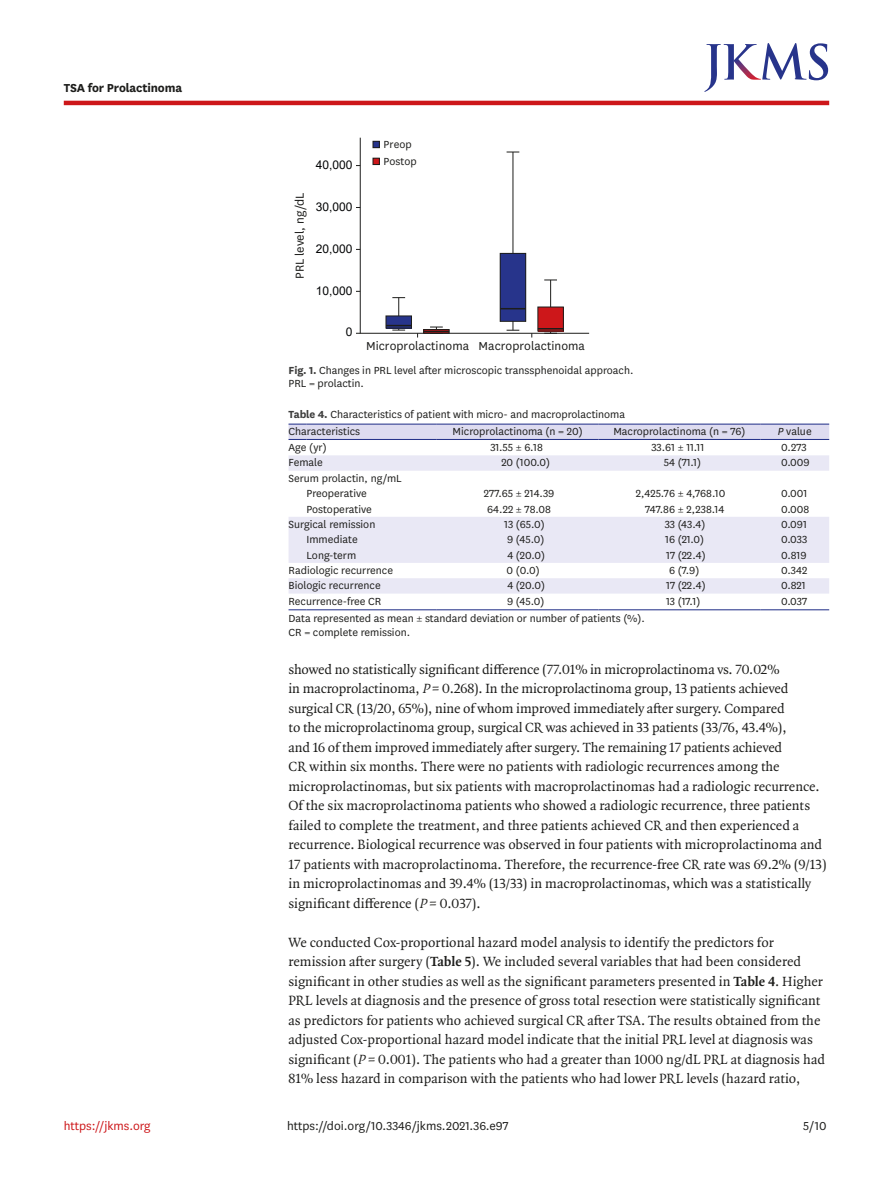
<style>
.page{position:relative;width:893px;height:1191px;background:#fff}
.page>*{position:absolute;margin:0;border:0;box-sizing:border-box;transform-origin:0 0}
.body_p{font:14.25px/19.5px "Quadraat OT";color:#1d1d1b}
.doi_running_footer{font:13.5px "National";letter-spacing:.005em;color:#1d1d1b}
.alt-title-type{font:700 13.5px "National";letter-spacing:-.01em;color:#1d1d1b}
.t1{font:13.5px "National";color:#cd171a}
.tbody_entry{font:12px "National";color:#1d1d1b}
.fig_caption{font:12px/16.8px "National";color:#1d1d1b}
.thead_entry{font:12px "National";color:#1d1d1b}
.table-wrap_caption{font:12px "National";color:#1d1d1b}
.table-wrap-foot_p_fi{font:12px "National";color:#1d1d1b}
.t2{font:12px "Arial";color:#020304}
.table-wrap-foot_p{font:12px "National";color:#1d1d1b}
.s1{font-weight:700;color:#3d3d3c}
.s2{font-style:italic}
.s3{font-weight:700}
</style>
<div class="page">
<hr style="left:64px;top:101px;width:765px;height:4px;background:#cd171a">
<svg style="left:704px;top:43px;width:124px;height:49px"></svg>
<svg style="left:289px;top:455px;width:540px;height:138px;fill:#e9e8f5"></svg>
<svg style="left:289px;top:423px;width:540px;height:17px;background:#d2d1e9"></svg>
<hr style="left:306px;top:439px;width:131px;height:1px;background:#27348b">
<hr style="left:437px;top:439px;width:162px;height:1px;background:#27348b">
<hr style="left:599px;top:439px;width:161px;height:1px;background:#27348b">
<hr style="left:760px;top:439px;width:69px;height:1px;background:#27348b">
<svg style="left:289px;top:609px;width:17px;height:1px"></svg>
<hr style="left:306px;top:609px;width:131px;height:1px;background:#27348b">
<hr style="left:437px;top:609px;width:162px;height:1px;background:#27348b">
<hr style="left:599px;top:609px;width:161px;height:1px;background:#27348b">
<hr style="left:760px;top:609px;width:69px;height:1px;background:#27348b">
<hr style="left:360px;top:138px;width:1px;height:195px;background:#1d1d1b">
<hr style="left:398px;top:298px;width:1px;height:32px;background:#1d1d1b">
<svg style="left:392px;top:297px;width:13px;height:1px"></svg>
<div style="left:386px;top:316px;width:25px;height:12px;background:#27348b"></div>
<div style="left:386px;top:315px;width:26px;height:13px;border:1px solid #1d1d1b"></div>
<div style="left:423px;top:329px;width:27px;height:5px;border:1px solid #1d1d1b"></div>
<svg style="left:386px;top:325px;width:25px;height:6px"></svg>
<svg style="left:424px;top:327px;width:25px;height:6px"></svg>
<hr style="left:513px;top:152px;width:1px;height:178px;background:#1d1d1b">
<svg style="left:507px;top:152px;width:12px;height:1px"></svg>
<svg style="left:507px;top:330px;width:12px;height:1px"></svg>
<hr style="left:550px;top:280px;width:1px;height:53px;background:#1d1d1b">
<svg style="left:544px;top:279px;width:13px;height:1px"></svg>
<div style="left:500px;top:253px;width:26px;height:68px;background:#27348b"></div>
<div style="left:500px;top:253px;width:26px;height:69px;border:1px solid #1d1d1b"></div>
<div style="left:538px;top:307px;width:25px;height:24px;background:#cd171a"></div>
<div style="left:537px;top:307px;width:27px;height:24px;border:1px solid #1d1d1b"></div>
<svg style="left:500px;top:308px;width:26px;height:1px"></svg>
<svg style="left:538px;top:328px;width:25px;height:5px"></svg>
<div style="left:373px;top:141px;width:6px;height:7px;background:#27348b"></div>
<div style="left:373px;top:141px;width:7px;height:7px;border:1px solid #1d1d1b"></div>
<div style="left:373px;top:158px;width:7px;height:7px;border:1px solid #1d1d1b"></div>
<hr style="left:360px;top:333px;width:229px;height:1px;background:#1d1d1b">
<p class="alt-title-type" style="left:64px;top:78px;width:120px">TSA for Prolactinoma</p>
<p class="doi_running_footer" style="left:291px;top:279px;width:88px;rotate:-90deg">PRL level, ng/dL</p>
<p class="t2" style="left:316px;top:156px;width:38px">40,000</p>
<p class="t2" style="left:316px;top:198px;width:38px">30,000</p>
<p class="t2" style="left:316px;top:240px;width:38px">20,000</p>
<p class="t2" style="left:316px;top:282px;width:38px">10,000</p>
<p class="t2" style="left:346px;top:324px;width:8px">0</p>
<p class="fig_caption" style="left:384px;top:135px;width:35px">Preop<br>Postop</p>
<p class="doi_running_footer" style="left:366px;top:337px;width:220px">Microprolactinoma Macroprolactinoma</p>
<p class="fig_caption" style="left:289px;top:363px;width:346px;line-height:13.5px"><span class="s1">Fig. 1.</span> Changes in PRL level after microscopic transsphenoidal approach.<br>PRL = prolactin.</p>
<p class="table-wrap_caption" style="left:289px;top:406px;width:338px"><span class="s1">Table 4.</span> Characteristics of patient with micro- and macroprolactinoma</p>
<p class="thead_entry" style="left:289px;top:424px;width:73px">Characteristics</p>
<p class="thead_entry" style="left:453px;top:424px;width:132px">Microprolactinoma (n = 20)</p>
<p class="thead_entry" style="left:613px;top:424px;width:134px">Macroprolactinoma (n = 76)</p>
<p class="thead_entry" style="left:778px;top:424px;width:35px"><span class="s2">P</span> value</p>
<p class="tbody_entry" style="left:289px;top:439px;width:40px">Age (yr)</p>
<p class="tbody_entry" style="left:490px;top:439px;width:54px">31.55 ± 6.18</p>
<p class="tbody_entry" style="left:651px;top:439px;width:54px">33.61 ± 11.11</p>
<p class="tbody_entry" style="left:781px;top:439px;width:27px">0.273</p>
<p class="tbody_entry" style="left:289px;top:455px;width:36px">Female</p>
<p class="tbody_entry" style="left:501px;top:455px;width:50px">20 (100.0)</p>
<p class="tbody_entry" style="left:664px;top:455px;width:39px">54 (71.1)</p>
<p class="tbody_entry" style="left:781px;top:455px;width:30px">0.009</p>
<p class="tbody_entry" style="left:289px;top:470px;width:115px">Serum prolactin, ng/mL</p>
<p class="tbody_entry" style="left:306px;top:486px;width:62px">Preoperative</p>
<p class="tbody_entry" style="left:484px;top:486px;width:72px">277.65 ± 214.39</p>
<p class="tbody_entry" style="left:636px;top:486px;width:91px">2,425.76 ± 4,768.10</p>
<p class="tbody_entry" style="left:781px;top:486px;width:28px">0.001</p>
<p class="tbody_entry" style="left:306px;top:501px;width:67px">Postoperative</p>
<p class="tbody_entry" style="left:487px;top:501px;width:65px">64.22 ± 78.08</p>
<p class="tbody_entry" style="left:645px;top:501px;width:81px">747.86 ± 2,238.14</p>
<p class="tbody_entry" style="left:781px;top:501px;width:30px">0.008</p>
<p class="tbody_entry" style="left:289px;top:516px;width:88px">Surgical remission</p>
<p class="tbody_entry" style="left:504px;top:516px;width:42px">13 (65.0)</p>
<p class="tbody_entry" style="left:665px;top:516px;width:42px">33 (43.4)</p>
<p class="tbody_entry" style="left:781px;top:516px;width:27px">0.091</p>
<p class="tbody_entry" style="left:306px;top:532px;width:53px">Immediate</p>
<p class="tbody_entry" style="left:507px;top:532px;width:39px">9 (45.0)</p>
<p class="tbody_entry" style="left:665px;top:532px;width:40px">16 (21.0)</p>
<p class="tbody_entry" style="left:781px;top:532px;width:28px">0.033</p>
<p class="tbody_entry" style="left:306px;top:547px;width:51px">Long-term</p>
<p class="tbody_entry" style="left:507px;top:547px;width:39px">4 (20.0)</p>
<p class="tbody_entry" style="left:666px;top:547px;width:41px">17 (22.4)</p>
<p class="tbody_entry" style="left:781px;top:547px;width:27px">0.819</p>
<p class="tbody_entry" style="left:289px;top:562px;width:106px">Radiologic recurrence</p>
<p class="tbody_entry" style="left:507px;top:562px;width:35px">0 (0.0)</p>
<p class="tbody_entry" style="left:669px;top:562px;width:32px">6 (7.9)</p>
<p class="tbody_entry" style="left:781px;top:562px;width:28px">0.342</p>
<p class="tbody_entry" style="left:289px;top:578px;width:94px">Biologic recurrence</p>
<p class="tbody_entry" style="left:507px;top:578px;width:39px">4 (20.0)</p>
<p class="tbody_entry" style="left:666px;top:578px;width:41px">17 (22.4)</p>
<p class="tbody_entry" style="left:781px;top:578px;width:26px">0.821</p>
<p class="tbody_entry" style="left:289px;top:593px;width:94px">Recurrence-free CR</p>
<p class="tbody_entry" style="left:507px;top:593px;width:39px">9 (45.0)</p>
<p class="tbody_entry" style="left:666px;top:593px;width:36px">13 (17.1)</p>
<p class="tbody_entry" style="left:781px;top:593px;width:28px">0.037</p>
<p class="table-wrap-foot_p_fi" style="left:289px;top:610px;width:358px">Data represented as mean ± standard deviation or number of patients (%).</p>
<p class="table-wrap-foot_p" style="left:289px;top:624px;width:123px">CR = complete remission.</p>
<p class="body_p" style="left:289px;top:659px;width:540px">showed no statistically significant difference (77.01% in microprolactinoma vs. 70.02%<br>in macroprolactinoma, <span class="s2">P</span> = 0.268). In the microprolactinoma group, 13 patients achieved surgical CR (13/20, 65%), nine of whom improved immediately after surgery. Compared<br>to the microprolactinoma group, surgical CR was achieved in 33 patients (33/76, 43.4%),<br>and 16 of them improved immediately after surgery. The remaining 17 patients achieved<br>CR within six months. There were no patients with radiologic recurrences among the microprolactinomas, but six patients with macroprolactinomas had a radiologic recurrence.<br>Of the six macroprolactinoma patients who showed a radiologic recurrence, three patients failed to complete the treatment, and three patients achieved CR and then experienced a recurrence. Biological recurrence was observed in four patients with microprolactinoma and 17 patients with macroprolactinoma. Therefore, the recurrence-free CR rate was 69.2% (9/13) in microprolactinomas and 39.4% (13/33) in macroprolactinomas, which was a statistically significant difference (<span class="s2">P</span> = 0.037).</p>
<p class="body_p" style="left:289px;top:932px;width:538px">We conducted Cox-proportional hazard model analysis to identify the predictors for remission after surgery (<span class="s3">Table 5</span>). We included several variables that had been considered significant in other studies as well as the significant parameters presented in <span class="s3">Table 4</span>. Higher PRL levels at diagnosis and the presence of gross total resection were statistically significant as predictors for patients who achieved surgical CR after TSA. The results obtained from the adjusted Cox-proportional hazard model indicate that the initial PRL level at diagnosis was significant (<span class="s2">P</span> = 0.001). The patients who had a greater than 1000 ng/dL PRL at diagnosis had 81% less hazard in comparison with the patients who had lower PRL levels (hazard ratio,</p>
<p class="t1" style="left:64px;top:1116px;width:88px">https://jkms.org</p>
<p class="doi_running_footer" style="left:287px;top:1116px;width:223px">https://doi.org/10.3346/jkms.2021.36.e97</p>
<p class="doi_running_footer" style="left:803px;top:1116px;width:25px">5/10</p>
</div>
